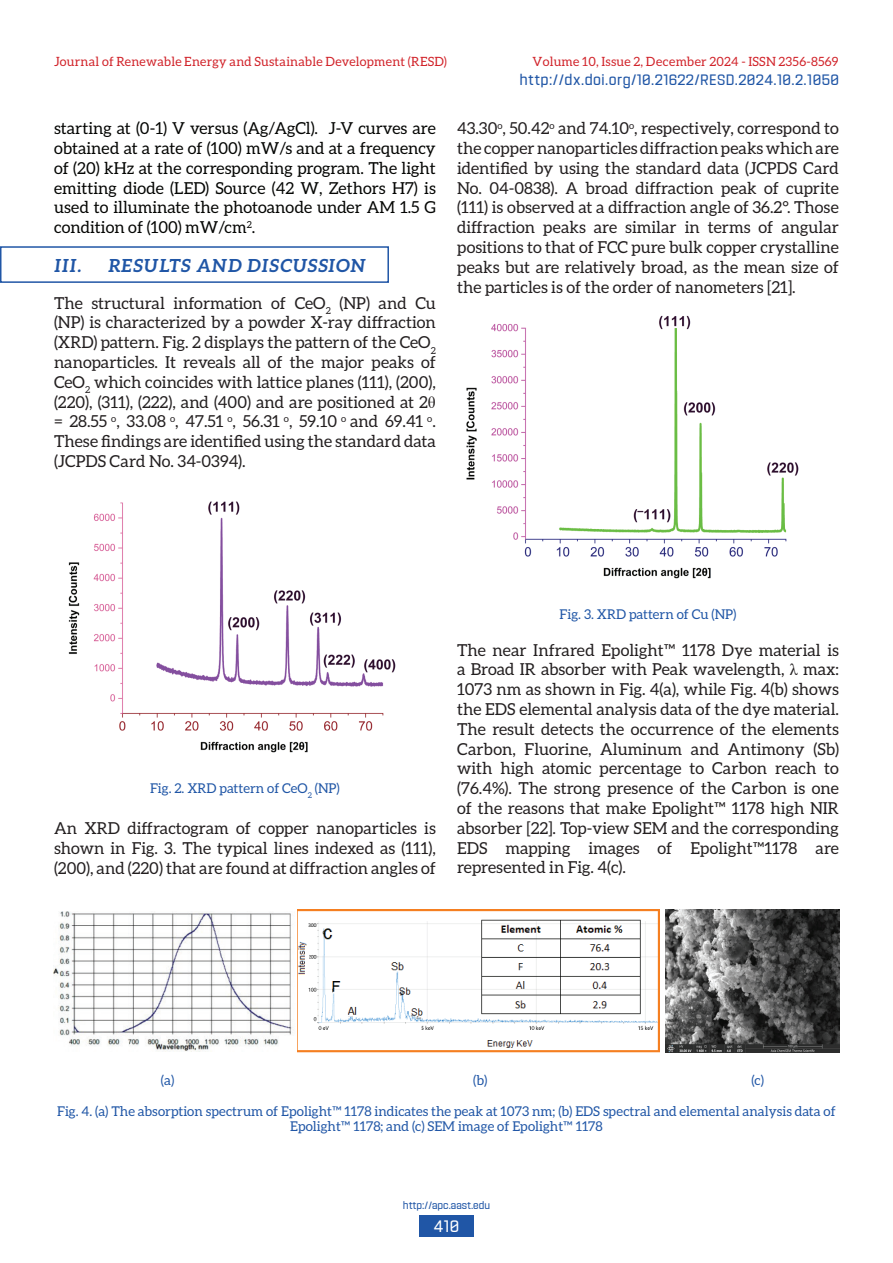
<style>
.page{position:relative;width:893px;height:1263px;background:#fff}
.page>*{position:absolute;margin:0;border:0;box-sizing:border-box;transform-origin:0 0}
.t1{font:italic 700 18px "Aleo";letter-spacing:.02em;color:#2056a6}
.t2{font:16.5px/19.8px "Aleo";color:#231f20;text-align:justify}
.t3{font:16.5px/19.8px "Aleo";color:#040503;text-align:justify}
.t4{font:semi-condensed 16.5px "Navine Demo";color:#fff}
.t5{font:semi-condensed 15px "Navine Demo";letter-spacing:.03em;color:#2056a6}
.t6{font:13.5px/14.5px "Aleo";color:#2056a6;text-align:center}
.t7{font:12.75px "Aleo";letter-spacing:.02em;color:#d1232a}
.t8{font:semi-condensed 10.5px "Navine Demo";color:#2056a6}
.s1{font-family:"Times New Roman"}
</style>
<div class="page">
<div style="left:419px;top:1215px;width:54px;height:21px;background:#2056a6"></div>
<div style="left:0;top:246px;width:389px;height:37px;border:2px solid #2056a6"></div>
<img style="left:68px;top:501px;width:328px;height:252px">
<img style="left:466px;top:315px;width:333px;height:264px">
<img style="left:53px;top:911px;width:241px;height:140px">
<img style="left:665px;top:910px;width:175px;height:143px">
<img style="left:297px;top:910px;width:363px;height:143px">
<p class="t7" style="left:54px;top:54px;width:394px">Journal of Renewable Energy and Sustainable Development (RESD)</p>
<p class="t7" style="left:532px;top:54px;width:308px">Volume 10, Issue 2, December 2024 - ISSN 2356-8569</p>
<p class="t3" style="left:54px;top:118px;width:383px">starting at (0-1) V versus (Ag/AgCl). J-V curves are obtained at a rate of (100) mW/s and at a frequency of (20) kHz at the corresponding program. The light emitting diode (LED) Source (42 W, Zethors H7) is used to illuminate the photoanode under AM 1.5 G condition of (100) mW/cm<sup>2</sup>.</p>
<p class="t1" style="left:54px;top:255px;width:29px">III.</p>
<p class="t1" style="left:108px;top:255px;width:260px">RESULTS AND DISCUSSION</p>
<p class="t2" style="left:54px;top:293px;width:383px">The structural information of CeO<sub>2</sub> (NP) and Cu (NP) is characterized by a powder X-ray diffraction (XRD) pattern. Fig. 2 displays the pattern of the CeO<sub>2 </sub>nanoparticles. It reveals all of the major peaks of CeO<sub>2</sub> which coincides with lattice planes (111), (200), (220), (311), (222), and (400) and are positioned at 2<span class="s1">θ </span>= 28.55 <sup>o</sup>, 33.08 <sup>o</sup>, 47.51 <sup>o</sup>, 56.31 <sup>o</sup>, 59.10 <sup>o</sup> and 69.41 <sup>o</sup>.<br>These findings are identified using the standard data (JCPDS Card No. 34-0394).</p>
<p class="t5" style="left:520px;top:72px;width:321px">http://dx.doi.org/10.21622/RESD.2024.10.2.1050</p>
<p class="t2" style="left:457px;top:118px;width:383px">43.30<sup>o</sup>, 50.42<sup>o</sup> and 74.10<sup>o</sup>, respectively, correspond to the copper nanoparticles diffraction peaks which are identified by using the standard data (JCPDS Card No. 04-0838). A broad diffraction peak of cuprite (111) is observed at a diffraction angle of 36.2°. Those diffraction peaks are similar in terms of angular positions to that of FCC pure bulk copper crystalline peaks but are relatively broad, as the mean size of the particles is of the order of nanometers [21].</p>
<p class="t6" style="left:150px;top:781px;width:191px">Fig. 2. XRD pattern of CeO<sub>2</sub> (NP)</p>
<p class="t2" style="left:54px;top:818px;width:383px">An XRD diffractogram of copper nanoparticles is shown in Fig. 3. The typical lines indexed as (111), (200), and (220) that are found at diffraction angles of</p>
<p class="t6" style="left:560px;top:606px;width:178px">Fig. 3. XRD pattern of Cu (NP)</p>
<p class="t2" style="left:457px;top:639px;width:383px">The near Infrared Epolight™ 1178 Dye material is a Broad IR absorber with Peak wavelength, <span class="s1">λ</span> max:<br>1073 nm as shown in Fig. 4(a), while Fig. 4(b) shows the EDS elemental analysis data of the dye material.<br>The result detects the occurrence of the elements Carbon, Fluorine, Aluminum and Antimony (Sb) with high atomic percentage to Carbon reach to (76.4%). The strong presence of the Carbon is one of the reasons that make Epolight™ 1178 high NIR absorber [22]. Top-view SEM and the corresponding EDS mapping images of Epolight™1178 are represented in Fig. 4(c).</p>
<p class="t6" style="left:161px;top:1072px;width:15px">(a)</p>
<p class="t6" style="left:473px;top:1072px;width:16px">(b)</p>
<p class="t6" style="left:752px;top:1072px;width:14px">(c)</p>
<p class="t6" style="left:57px;top:1104px;width:780px">Fig. 4. (a) The absorption spectrum of Epolight™ 1178 indicates the peak at 1073 nm; (b) EDS spectral and elemental analysis data of<br>Epolight™ 1178; and (c) SEM image of Epolight™ 1178</p>
<p class="t8" style="left:403px;top:1200px;width:89px">http://apc.aast.edu</p>
<p class="t4" style="left:434px;top:1217px;width:27px">410</p>
</div>
